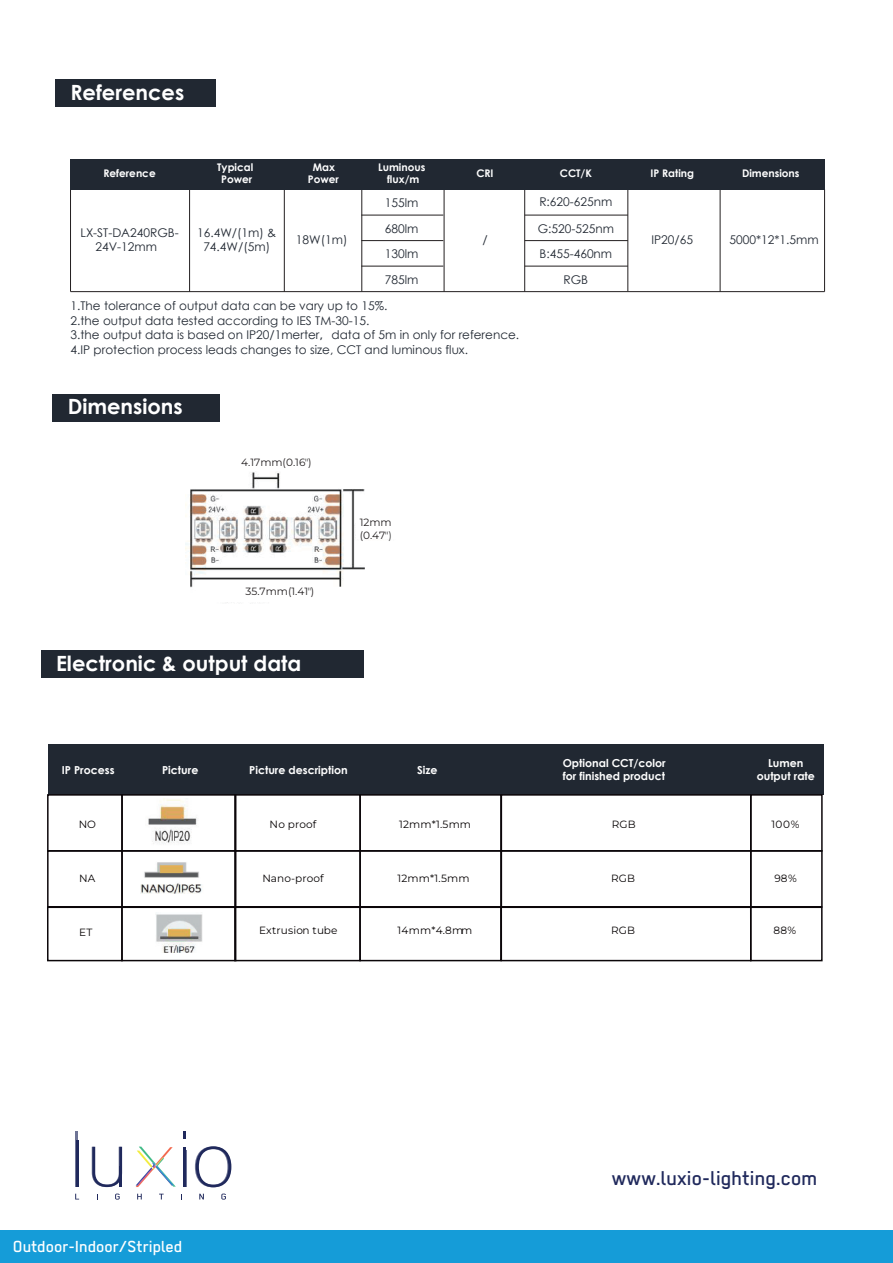
<style>
.page{position:relative;width:893px;height:1263px;background:#fff}
.page>*{position:absolute;margin:0;border:0;box-sizing:border-box;transform-origin:0 0}
.t1{font:500 22.5px "Regular";color:#20295c}
.t2{font:700 21px "Century Gothic";color:#fff}
.t3{font:500 18px "Regular";color:#fff}
.t4{font:12px/14.4px "Century Gothic";color:#212832;text-align:center}
.t5{font:700 10.95px/13.2px "Century Gothic";color:#fff}
.t6{font:10.5px "Montserrat";letter-spacing:.02em;color:#070304}
.t7{font:700 10.5px/12.6px "Century Gothic";color:#fff;text-align:center}
.t8{font:10.5px/12.8px "Montserrat";color:#231f20}
.s1{font-family:"Koz Go Pr 6 N"}
.s2{color:#3e3e3f}
</style>
<div class="page">
<div style="left:41px;top:650px;width:322px;height:28px;background:#212832"></div>
<div style="left:48px;top:744px;width:775px;height:51px;background:#212832"></div>
<svg style="left:136px;top:1147px;width:40px;height:40px"></svg>
<hr style="left:183px;top:1147px;width:2px;height:40px;background:#20295c">
<hr style="left:76px;top:1140px;width:3px;height:47px;background:#20295c">
<hr style="left:75px;top:1131px;width:3px;height:56px;background:#20295c">
<svg style="left:92px;top:1147px;width:30px;height:40px"></svg>
<hr style="left:120px;top:1167px;width:2px;height:20px;background:#20295c">
<hr style="left:184px;top:1150px;width:2px;height:37px;background:#20295c">
<svg style="left:183px;top:1131px;width:2px;height:8px"></svg>
<svg style="left:195px;top:1146px;width:36px;height:41px"></svg>
<svg style="left:75px;top:1194px;width:4px;height:5px"></svg>
<svg style="left:115px;top:1193px;width:5px;height:6px"></svg>
<svg style="left:137px;top:1194px;width:5px;height:5px"></svg>
<svg style="left:159px;top:1194px;width:5px;height:5px"></svg>
<svg style="left:199px;top:1194px;width:5px;height:5px"></svg>
<svg style="left:221px;top:1193px;width:5px;height:6px"></svg>
<div style="left:1px;top:1230px;width:892px;height:33px;background:#159cd8"></div>
<div style="left:55px;top:79px;width:161px;height:28px;background:#212832"></div>
<hr style="left:361px;top:240px;width:82px;height:1px;background:#231f20">
<hr style="left:361px;top:266px;width:82px;height:1px;background:#231f20">
<hr style="left:71px;top:291px;width:753px;height:1px;background:#231f20">
<hr style="left:361px;top:215px;width:82px;height:1px;background:#231f20">
<hr style="left:525px;top:215px;width:103px;height:1px;background:#231f20">
<hr style="left:525px;top:240px;width:103px;height:1px;background:#231f20">
<hr style="left:525px;top:266px;width:103px;height:1px;background:#231f20">
<hr style="left:189px;top:189px;width:1px;height:103px;background:#231f20">
<hr style="left:284px;top:189px;width:1px;height:103px;background:#231f20">
<hr style="left:361px;top:189px;width:1px;height:103px;background:#231f20">
<hr style="left:444px;top:189px;width:1px;height:103px;background:#231f20">
<hr style="left:524px;top:189px;width:1px;height:103px;background:#231f20">
<hr style="left:627px;top:189px;width:1px;height:102px;background:#231f20">
<hr style="left:720px;top:189px;width:1px;height:103px;background:#231f20">
<hr style="left:824px;top:189px;width:1px;height:103px;background:#231f20">
<hr style="left:70px;top:189px;width:1px;height:103px;background:#231f20">
<div style="left:70px;top:159px;width:754px;height:31px;background:#212832"></div>
<div style="left:53px;top:394px;width:167px;height:27px;background:#212832"></div>
<img style="left:186px;top:472px;width:188px;height:131px">
<div style="left:210px;top:585px;width:116px;height:16px;background:#fff"></div>
<div style="left:357px;top:519px;width:41px;height:20px;background:#fff"></div>
<div style="left:47px;top:794px;width:76px;height:58px;border:2px solid #0b0609"></div>
<div style="left:121px;top:794px;width:115px;height:58px;border:2px solid #0b0609"></div>
<div style="left:234px;top:794px;width:127px;height:58px;border:2px solid #0b0609"></div>
<div style="left:359px;top:794px;width:143px;height:58px;border:2px solid #0b0609"></div>
<div style="left:501px;top:794px;width:251px;height:58px;border:2px solid #0b0609"></div>
<div style="left:750px;top:794px;width:73px;height:58px;border:2px solid #0b0609"></div>
<div style="left:47px;top:850px;width:76px;height:57px;border:2px solid #0b0609"></div>
<div style="left:121px;top:850px;width:115px;height:57px;border:2px solid #0b0609"></div>
<div style="left:234px;top:850px;width:127px;height:57px;border:2px solid #0b0609"></div>
<div style="left:359px;top:850px;width:143px;height:57px;border:2px solid #0b0609"></div>
<div style="left:501px;top:850px;width:251px;height:57px;border:2px solid #0b0609"></div>
<div style="left:750px;top:850px;width:73px;height:57px;border:2px solid #0b0609"></div>
<img style="left:141px;top:862px;width:61px;height:31px">
<img style="left:148px;top:798px;width:49px;height:46px">
<div style="left:47px;top:906px;width:76px;height:55px;border:2px solid #0b0609"></div>
<div style="left:121px;top:906px;width:115px;height:55px;border:2px solid #0b0609"></div>
<div style="left:234px;top:906px;width:127px;height:55px;border:2px solid #0b0609"></div>
<div style="left:359px;top:906px;width:143px;height:55px;border:2px solid #0b0609"></div>
<div style="left:500px;top:906px;width:251px;height:55px;border:2px solid #0b0609"></div>
<div style="left:750px;top:906px;width:73px;height:55px;border:2px solid #0b0609"></div>
<img style="left:156px;top:914px;width:46px;height:38px">
<h2 class="t2" style="left:70px;top:76px;width:115px">References</h2>
<p class="t7" style="left:103px;top:167px;width:54px">Reference</p>
<p class="t7" style="left:378px;top:160px;width:49px">Luminous flux/m</p>
<p class="t7" style="left:476px;top:167px;width:19px">CRI</p>
<p class="t7" style="left:560px;top:167px;width:34px">CCT/K</p>
<p class="t7" style="left:650px;top:167px;width:45px">IP Rating</p>
<p class="t7" style="left:742px;top:167px;width:59px">Dimensions</p>
<p class="t7" style="left:217px;top:160px;width:38px">Typical<br>Power</p>
<p class="t7" style="left:308px;top:160px;width:33px">Max<br>Power</p>
<p class="t4" style="left:539px;top:194px;width:75px">R:620-625nm</p>
<p class="t4" style="left:385px;top:195px;width:35px">155lm</p>
<p class="t4" style="left:385px;top:216px;width:35px;line-height:25px;text-align:justify">680lm 130lm 785lm</p>
<p class="t4" style="left:538px;top:221px;width:78px">G:520-525nm</p>
<p class="t4" style="left:197px;top:225px;width:81px">16.4W/(1m) &amp;<br>74.4W/(5m)</p>
<p class="t4" style="left:80px;top:225px;width:100px">LX-ST-DA240RGB-<br>24V-12mm</p>
<p class="t4" style="left:482px;top:232px;width:7px">/</p>
<p class="t4" style="left:651px;top:232px;width:43px">IP20/65</p>
<p class="t4" style="left:729px;top:232px;width:91px">5000*12*1.5mm</p>
<p class="t4" style="left:296px;top:232px;width:53px">18W(1m)</p>
<p class="t4" style="left:540px;top:241px;width:74px;line-height:25.8px">B:455-460nm<br>RGB</p>
<p class="t4" style="left:71px;top:299px;width:450px;text-align:left">1.The tolerance of output data can be vary up to 15%.<br>2.the output data tested according to IES TM-30-15.<br>3.the output data is based on IP20/1merter<span class="s1">，</span>data of 5m in only for reference.<br>4.IP protection process leads changes to size, CCT and luminous flux.</p>
<h2 class="t2" style="left:68px;top:390px;width:117px">Dimensions</h2>
<p class="t8" style="left:241px;top:455px;width:72px">4.17mm(0.16<span class="s2">"</span>)</p>
<p class="t8" style="left:245px;top:584px;width:70px">35.7mm(1.41<span class="s2">"</span>)</p>
<h2 class="t2" style="left:56px;top:647px;width:247px">Electronic &amp; output data</h2>
<p class="t8" style="left:360px;top:515px;width:34px">12mm (0.47<span class="s2">")</span></p>
<p class="t5" style="left:62px;top:762px;width:54px">IP Process</p>
<p class="t5" style="left:162px;top:762px;width:38px">Picture</p>
<p class="t5" style="left:249px;top:762px;width:100px">Picture description</p>
<p class="t5" style="left:417px;top:762px;width:22px">Size</p>
<p class="t5" style="left:563px;top:756px;width:105px">Optional CCT/color for finished product</p>
<p class="t5" style="left:757px;top:756px;width:60px;text-align:center">Lumen output rate</p>
<p class="t6" style="left:79px;top:817px;width:19px">NO</p>
<p class="t6" style="left:79px;top:871px;width:18px">NA</p>
<p class="t6" style="left:270px;top:817px;width:48px">No proof</p>
<p class="t6" style="left:262px;top:871px;width:63px">Nano-proof</p>
<p class="t6" style="left:399px;top:817px;width:73px">12mm*1.5mm</p>
<p class="t6" style="left:397px;top:871px;width:74px">12mm*1.5mm</p>
<p class="t6" style="left:612px;top:817px;width:26px">RGB</p>
<p class="t6" style="left:611px;top:871px;width:26px">RGB</p>
<p class="t6" style="left:771px;top:817px;width:30px">100%</p>
<p class="t6" style="left:774px;top:871px;width:24px">98%</p>
<p class="t6" style="left:79px;top:925px;width:15px">ET</p>
<p class="t6" style="left:259px;top:923px;width:80px">Extrusion tube</p>
<p class="t6" style="left:398px;top:923px;width:76px">14mm*4.8mm</p>
<p class="t6" style="left:774px;top:923px;width:24px">88%</p>
<p class="t6" style="left:611px;top:923px;width:26px">RGB</p>
<h3 class="t3" style="left:13px;top:1236px;width:171px">Outdoor-Indoor/Stripled</h3>
<h1 class="t1" style="left:612px;top:1165px;width:207px">www.luxio-lighting.com</h1>
</div>
